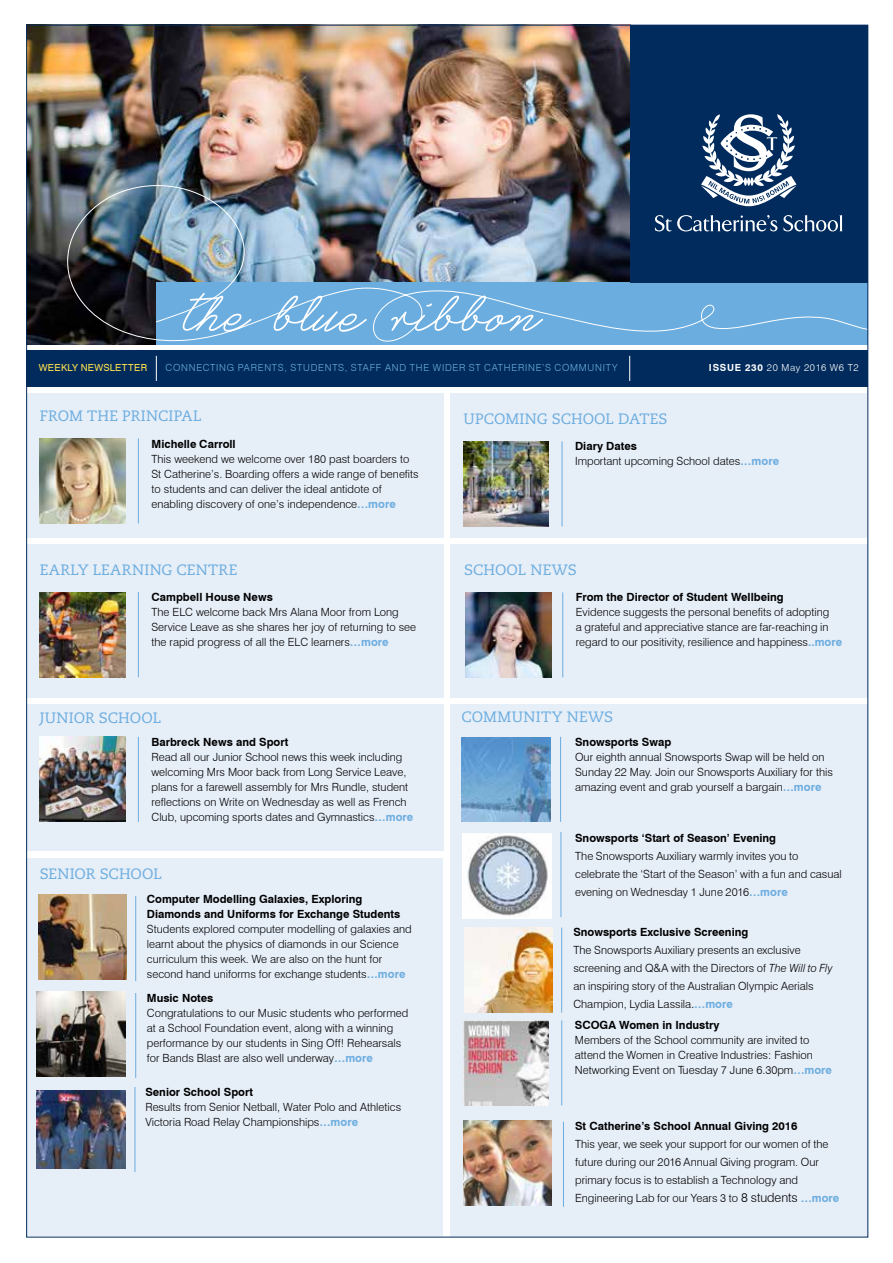
<style>
.page{position:relative;width:893px;height:1263px;background:#fff}
.page>*{position:absolute;margin:0;border:0;box-sizing:border-box;transform-origin:0 0}
.t1{font:15px "Caecilia LT Std";letter-spacing:.01em;color:#6caddf}
.t2{font:300 11.25px/15px "Swiss 721 BT";color:#000}
.t3{font:700 11.25px/15px "Swiss 721 BT";color:#000}
.t4{font:300 9.75px "Swiss 721 BT";letter-spacing:.075em;color:#6caddf}
.t5{font:300 9.75px "Swiss 721 BT";letter-spacing:.065em;color:#fff}
.t6{font:9.75px "Swiss 721 BT";letter-spacing:.03em;color:#ffe14f}
.s1{font-weight:700}
.s2{font-weight:700;color:#6caddf}
.s3{font-style:italic}
.s4{font-size:12.75px}
</style>
<div class="page">
<div style="left:26px;top:858px;width:417px;height:378px;background:#e6eef8"></div>
<div style="left:26px;top:394px;width:418px;height:144px;background:#e6eef8"></div>
<img style="left:40px;top:438px;width:85px;height:85px">
<hr style="left:138px;top:438px;width:1px;height:85px;background:#6caddf">
<div style="left:450px;top:394px;width:417px;height:144px;background:#e6eef8"></div>
<div style="left:451px;top:544px;width:417px;height:153px;background:#e6eef8"></div>
<img style="left:463px;top:441px;width:86px;height:85px">
<hr style="left:562px;top:441px;width:1px;height:85px;background:#6caddf">
<div style="left:26px;top:544px;width:418px;height:153px;background:#e6eef8"></div>
<div style="left:26px;top:704px;width:418px;height:146px;background:#e6eef8"></div>
<div style="left:451px;top:704px;width:417px;height:533px;background:#e6eef8"></div>
<img style="left:464px;top:928px;width:89px;height:85px">
<img style="left:40px;top:592px;width:85px;height:85px">
<img style="left:40px;top:737px;width:85px;height:85px">
<hr style="left:138px;top:592px;width:1px;height:85px;background:#6caddf">
<hr style="left:135px;top:896px;width:1px;height:85px;background:#6caddf">
<hr style="left:135px;top:993px;width:1px;height:85px;background:#6caddf">
<hr style="left:138px;top:737px;width:1px;height:85px;background:#6caddf">
<hr style="left:562px;top:592px;width:1px;height:85px;background:#6caddf">
<img style="left:28px;top:27px;width:602px;height:318px">
<div style="left:26px;top:350px;width:842px;height:36px;background:#002b5c"></div>
<img style="left:67px;top:180px;width:802px;height:164px">
<svg style="left:629px;top:356px;width:1px;height:25px"></svg>
<svg style="left:156px;top:356px;width:1px;height:25px"></svg>
<svg style="left:182px;top:293px;width:361px;height:39px;background:#83b9e3"></svg>
<div style="left:630px;top:25px;width:237px;height:257px;background:#002b5c"></div>
<svg style="left:655px;top:215px;width:122px;height:16px"></svg>
<svg style="left:783px;top:215px;width:60px;height:16px"></svg>
<svg style="left:701px;top:114px;width:95px;height:92px"></svg>
<img style="left:37px;top:991px;width:88px;height:85px">
<img style="left:38px;top:894px;width:89px;height:85px">
<img style="left:37px;top:1091px;width:88px;height:78px">
<hr style="left:560px;top:737px;width:1px;height:85px;background:#6caddf">
<hr style="left:135px;top:1087px;width:1px;height:85px;background:#6caddf">
<img style="left:462px;top:737px;width:88px;height:84px">
<hr style="left:561px;top:832px;width:1px;height:85px;background:#6caddf">
<hr style="left:561px;top:927px;width:1px;height:85px;background:#6caddf">
<img style="left:462px;top:833px;width:89px;height:85px">
<img style="left:463px;top:1020px;width:86px;height:85px">
<hr style="left:561px;top:1020px;width:1px;height:85px;background:#6caddf">
<hr style="left:563px;top:1122px;width:1px;height:85px;background:#6caddf">
<img style="left:463px;top:1121px;width:89px;height:85px">
<img style="left:466px;top:592px;width:85px;height:85px">
<p class="t6" style="left:39px;top:362px;width:110px">WEEKLY NEWSLETTER</p>
<p class="t4" style="left:166px;top:362px;width:453px">CONNECTING PARENTS, STUDENTS, STAFF AND THE WIDER ST CATHERINE’S COMMUNITY</p>
<p class="t5" style="left:709px;top:362px;width:151px"><span class="s1">ISSUE 230</span> 20 May 2016 W6 T2</p>
<h1 class="t1" style="left:40px;top:407px;width:163px">FROM THE PRINCIPAL</h1>
<p class="t3" style="left:151px;top:436px;width:86px">Michelle Carroll</p>
<p class="t2" style="left:151px;top:451px;width:269px">This weekend we welcome over 180 past boarders to St Catherine’s. Boarding offers a wide range of benefits to students and can deliver the ideal antidote of enabling discovery of one’s independence<span class="s2">…more</span></p>
<h1 class="t1" style="left:40px;top:561px;width:199px">EARLY LEARNING CENTRE</h1>
<p class="t3" style="left:151px;top:589px;width:123px">Campbell House News</p>
<p class="t2" style="left:151px;top:604px;width:266px">The ELC welcome back Mrs Alana Moor from Long<br>Service Leave as she shares her joy of returning to see the rapid progress of all the ELC learners<span class="s2">…more</span></p>
<h1 class="t1" style="left:463px;top:410px;width:206px">UPCOMING SCHOOL DATES</h1>
<p class="t2" style="left:575px;top:438px;width:206px"><span class="s1">Diary Dates<br></span>Important upcoming School dates<span class="s2">…more</span></p>
<h1 class="t1" style="left:464px;top:561px;width:114px">SCHOOL NEWS</h1>
<p class="t3" style="left:576px;top:589px;width:209px">From the Director of Student Wellbeing</p>
<p class="t2" style="left:576px;top:604px;width:268px">Evidence suggests the personal benefits of adopting<br>a grateful and appreciative stance are far-reaching in regard to our positivity, resilience and happiness<span class="s2">..more</span></p>
<h1 class="t1" style="left:40px;top:709px;width:123px">JUNIOR SCHOOL</h1>
<h1 class="t1" style="left:462px;top:708px;width:153px">COMMUNITY NEWS</h1>
<p class="t3" style="left:151px;top:734px;width:138px">Barbreck News and Sport</p>
<p class="t2" style="left:151px;top:749px;width:263px">Read all our Junior School news this week including welcoming Mrs Moor back from Long Service Leave, plans for a farewell assembly for Mrs Rundle, student reflections on Write on Wednesday as well as French Club, upcoming sports dates and Gymnastics<span class="s2">…more</span></p>
<h1 class="t1" style="left:40px;top:865px;width:124px">SENIOR SCHOOL</h1>
<p class="t3" style="left:147px;top:891px;width:255px">Computer Modelling Galaxies, Exploring<br>Diamonds and Uniforms for Exchange Students</p>
<p class="t2" style="left:147px;top:921px;width:266px">Students explored computer modelling of galaxies and learnt about the physics of diamonds in our Science curriculum this week. We are also on the hunt for second hand uniforms for exchange students<span class="s2">…more</span></p>
<p class="t3" style="left:147px;top:990px;width:68px">Music Notes</p>
<p class="t2" style="left:147px;top:1005px;width:263px">Congratulations to our Music students who performed at a School Foundation event, along with a winning performance by our students in Sing Off! Rehearsals for Bands Blast are also well underway<span class="s2">…more</span></p>
<p class="t3" style="left:145px;top:1084px;width:109px">Senior School Sport</p>
<p class="t2" style="left:145px;top:1099px;width:257px">Results from Senior Netball, Water Polo and Athletics<br>Victoria Road Relay Championships<span class="s2">…more</span></p>
<p class="t3" style="left:575px;top:734px;width:98px">Snowsports Swap</p>
<p class="t2" style="left:575px;top:749px;width:259px">Our eighth annual Snowsports Swap will be held on<br>Sunday 22 May. Join our Snowsports Auxiliary for this amazing event and grab yourself a bargain<span class="s2">…more</span></p>
<p class="t3" style="left:575px;top:830px;width:203px">Snowsports ‘Start of Season’ Evening</p>
<p class="t2" style="left:575px;top:847px;width:268px;line-height:18px">The Snowsports Auxiliary warmly invites you to celebrate the ‘Start of the Season’ with a fun and casual evening on Wednesday 1 June 2016<span class="s2">…more</span></p>
<p class="t3" style="left:573px;top:925px;width:176px">Snowsports Exclusive Screening</p>
<p class="t2" style="left:573px;top:941px;width:261px;line-height:18px">The Snowsports Auxiliary presents an exclusive screening and Q&amp;A with the Directors of <span class="s3">The Will to Fly </span>an inspiring story of the Australian Olympic Aerials Champion, Lydia Lassila<span class="s4">.</span><span class="s2">…more</span></p>
<p class="t3" style="left:575px;top:1017px;width:146px">SCOGA Women in Industry</p>
<p class="t2" style="left:575px;top:1032px;width:259px">Members of the School community are invited to attend the Women in Creative Industries: Fashion<br>Networking Event on Tuesday 7 June 6.30pm<span class="s2">…more</span></p>
<p class="t3" style="left:575px;top:1119px;width:224px">St Catherine’s School Annual Giving 2016</p>
<p class="t2" style="left:575px;top:1135px;width:266px;line-height:18px">This year, we seek your support for our women of the future during our 2016 Annual Giving program. Our primary focus is to establish a Technology and Engineering Lab for our Years 3 to <span class="s4">8 students</span> <span class="s2">…more</span></p>
</div>
